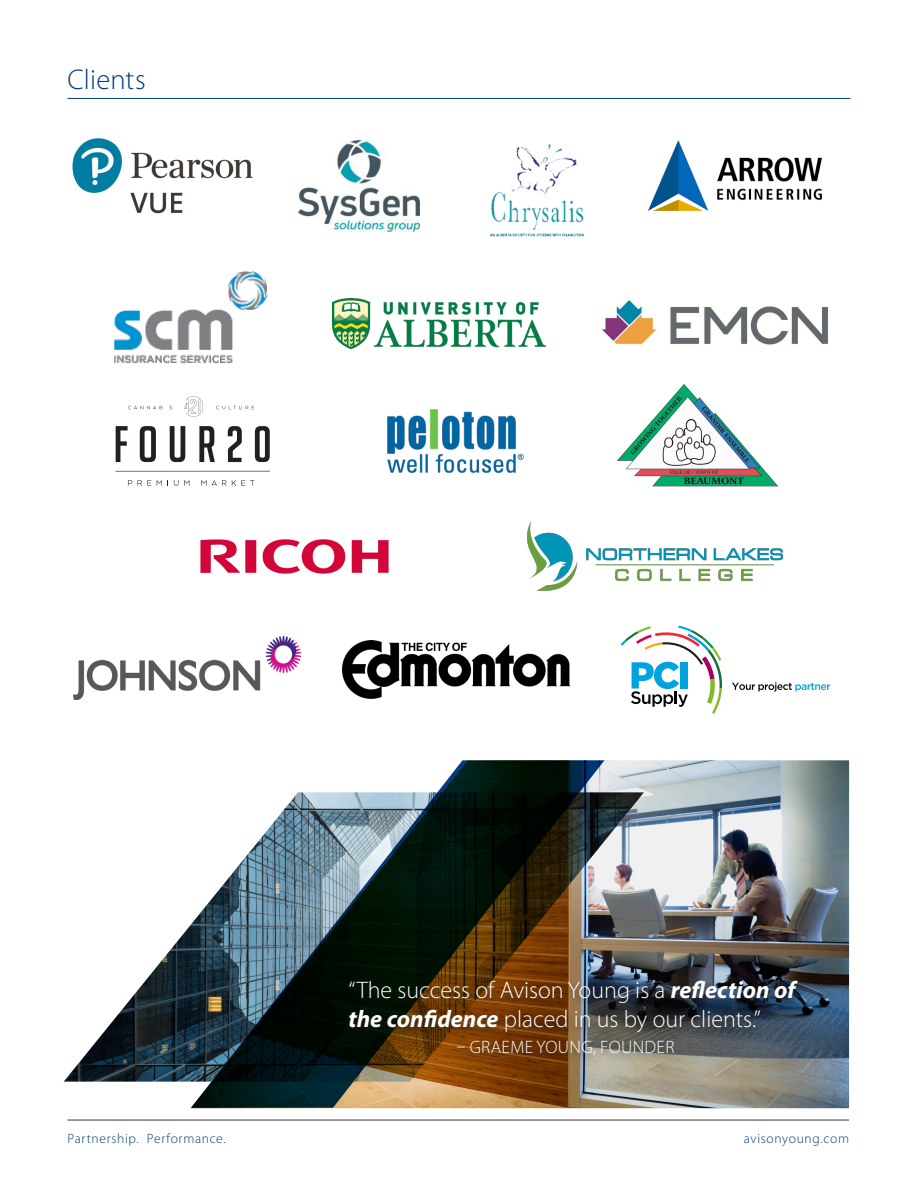
<style>
.page{position:relative;width:918px;height:1188px;background:#fff}
.page>*{position:absolute;margin:0;border:0;box-sizing:border-box;transform-origin:0 0}
.t1{font:300 28.5px "Myriad Pro";letter-spacing:.005em;color:#013d7d}
.t2{font:300 24px/28.8px "Myriad Pro";color:#fff}
.t3{font:300 18px "Myriad Pro";letter-spacing:.02em;color:#fff}
.t4{font:300 13.5px "Myriad Pro";letter-spacing:.05em;color:#003d79}
.s1{font-weight:700;font-style:italic}
</style>
<div class="page">
<hr style="left:68px;top:98px;width:782px;height:1px;background:#013d7d">
<img style="left:648px;top:140px;width:174px;height:71px">
<img style="left:333px;top:299px;width:213px;height:49px">
<img style="left:200px;top:539px;width:189px;height:35px">
<img style="left:114px;top:271px;width:154px;height:93px">
<img style="left:72px;top:138px;width:181px;height:76px">
<img style="left:490px;top:144px;width:94px;height:93px">
<img style="left:73px;top:637px;width:227px;height:63px">
<img style="left:527px;top:522px;width:255px;height:68px">
<img style="left:299px;top:140px;width:121px;height:92px">
<img style="left:343px;top:640px;width:227px;height:58px">
<hr style="left:68px;top:1120px;width:781px;height:1px;background:#313e48">
<img style="left:604px;top:760px;width:245px;height:348px">
<img style="left:64px;top:792px;width:580px;height:290px">
<img style="left:191px;top:760px;width:413px;height:348px">
<div style="left:342px;top:976px;width:463px;height:90px;background:#231f20;opacity:.75"></div>
<svg style="left:116px;top:426px;width:12px;height:36px"></svg>
<svg style="left:140px;top:426px;width:16px;height:36px"></svg>
<svg style="left:170px;top:426px;width:15px;height:36px"></svg>
<svg style="left:228px;top:426px;width:14px;height:36px"></svg>
<svg style="left:199px;top:426px;width:16px;height:36px"></svg>
<svg style="left:255px;top:426px;width:15px;height:36px"></svg>
<hr style="left:115px;top:471px;width:155px;height:1px;background:#231f20">
<svg style="left:184px;top:396px;width:18px;height:21px"></svg>
<svg style="left:128px;top:406px;width:44px;height:3px"></svg>
<svg style="left:216px;top:406px;width:38px;height:3px"></svg>
<svg style="left:128px;top:480px;width:4px;height:6px"></svg>
<svg style="left:138px;top:480px;width:13px;height:6px"></svg>
<svg style="left:157px;top:480px;width:5px;height:6px"></svg>
<svg style="left:173px;top:480px;width:5px;height:6px"></svg>
<svg style="left:184px;top:480px;width:5px;height:6px"></svg>
<svg style="left:201px;top:480px;width:25px;height:6px"></svg>
<svg style="left:232px;top:480px;width:22px;height:6px"></svg>
<img style="left:388px;top:409px;width:136px;height:64px">
<img style="left:617px;top:385px;width:160px;height:102px">
<img style="left:602px;top:300px;width:226px;height:45px">
<svg style="left:732px;top:682px;width:98px;height:10px"></svg>
<svg style="left:621px;top:626px;width:101px;height:88px"></svg>
<p class="t1" style="left:68px;top:62px;width:80px">Clients</p>
<p class="t2" style="left:348px;top:976px;width:448px">“The success of Avison Young is a <span class="s1">reflection of the confidence</span> placed in us by our clients.”</p>
<p class="t3" style="left:456px;top:1036px;width:220px">– GRAEME YOUNG, FOUNDER</p>
<p class="t4" style="left:68px;top:1131px;width:160px">Partnership. Performance.</p>
<p class="t4" style="left:744px;top:1131px;width:107px">avisonyoung.com</p>
</div>
